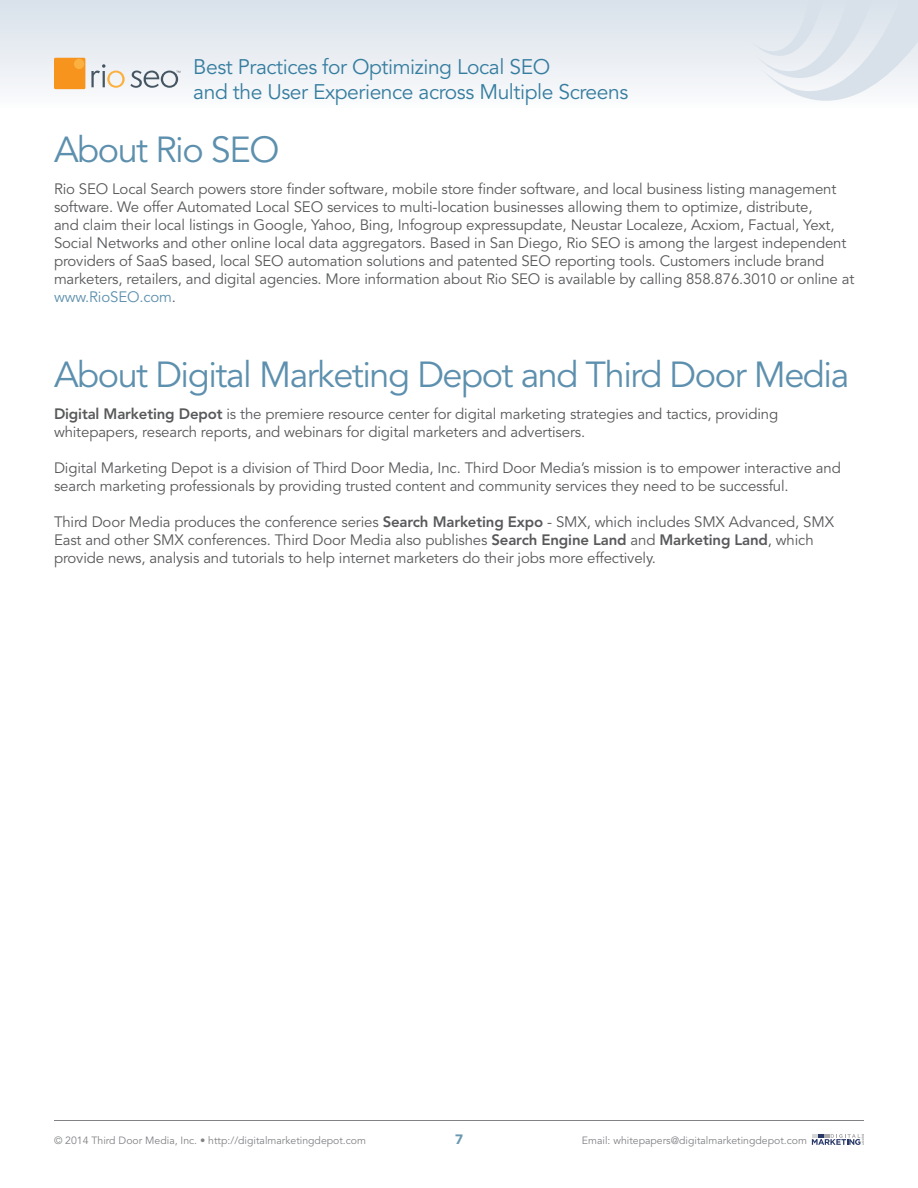
<style>
.page{position:relative;width:918px;height:1188px;background:#fff}
.page>*{position:absolute;margin:0;border:0;box-sizing:border-box;transform-origin:0 0}
.t1{font:36px "Avenir";letter-spacing:-.04em;color:#5d90ae}
.t2{font:21px/25.2px "Avenir";letter-spacing:-.02em;color:#367d9f}
.t3{font:15px/18px "Avenir";letter-spacing:-.01em;color:#58595b}
.t4{font:900 13.5px "Avenir";color:#6999b1}
.t5{font:10.5px "Avenir";color:#808285}
.s1{color:#5d90ae}
.s2{font-weight:800}
</style>
<div class="page">
<div style="left:0;top:0;width:918px;height:108px;background:linear-gradient(to bottom,#d8e1ea,#fafbfc)"></div>
<svg style="left:751px;top:0;width:167px;height:108px"></svg>
<hr style="left:54px;top:1120px;width:810px;height:1px;background:#808285">
<svg style="left:812px;top:1134px;width:52px;height:11px"></svg>
<div style="left:54px;top:58px;width:31px;height:31px;background:#f7941e"></div>
<div style="left:74px;top:59px;width:10px;height:10px;background:#fbb040;border-radius:50%"></div>
<svg style="left:91px;top:64px;width:89px;height:24px"></svg>
<h2 class="t2" style="left:193px;top:55px;width:436px">Best Practices for Optimizing Local SEO<br>and the User Experience across Multiple Screens</h2>
<h1 class="t1" style="left:54px;top:129px;width:227px">About Rio SEO</h1>
<p class="t3" style="left:54px;top:180px;width:802px">Rio SEO Local Search powers store finder software, mobile store finder software, and local business listing management software. We offer Automated Local SEO services to multi-location businesses allowing them to optimize, distribute,<br>and claim their local listings in Google, Yahoo, Bing, Infogroup expressupdate, Neustar Localeze, Acxiom, Factual, Yext, Social Networks and other online local data aggregators. Based in San Diego, Rio SEO is among the largest independent providers of SaaS based, local SEO automation solutions and patented SEO reporting tools. Customers include brand marketers, retailers, and digital agencies. More information about Rio SEO is available by calling 858.876.3010 or online at <span class="s1">www.RioSEO.com</span>.</p>
<h1 class="t1" style="left:54px;top:354px;width:797px">About Digital Marketing Depot and Third Door Media</h1>
<p class="t3" style="left:54px;top:405px;width:726px"><span class="s2">Digital Marketing Depot</span> is the premiere resource center for digital marketing strategies and tactics, providing whitepapers, research reports, and webinars for digital marketers and advertisers.</p>
<p class="t3" style="left:54px;top:459px;width:788px">Digital Marketing Depot is a division of Third Door Media, Inc. Third Door Media’s mission is to empower interactive and search marketing professionals by providing trusted content and community services they need to be successful.</p>
<p class="t3" style="left:54px;top:513px;width:782px">Third Door Media produces the conference series <span class="s2">Search Marketing Expo</span> - SMX, which includes SMX Advanced, SMX<br>East and other SMX conferences. Third Door Media also publishes <span class="s2">Search Engine Land</span> and <span class="s2">Marketing Land</span>, which provide news, analysis and tutorials to help internet marketers do their jobs more effectively.</p>
<p class="t5" style="left:54px;top:1135px;width:314px">© 2014 Third Door Media, Inc. • http://digitalmarketingdepot.com</p>
<p class="t4" style="left:455px;top:1131px;width:9px">7</p>
<p class="t5" style="left:582px;top:1135px;width:227px">Email: whitepapers@digitalmarketingdepot.com</p>
</div>
